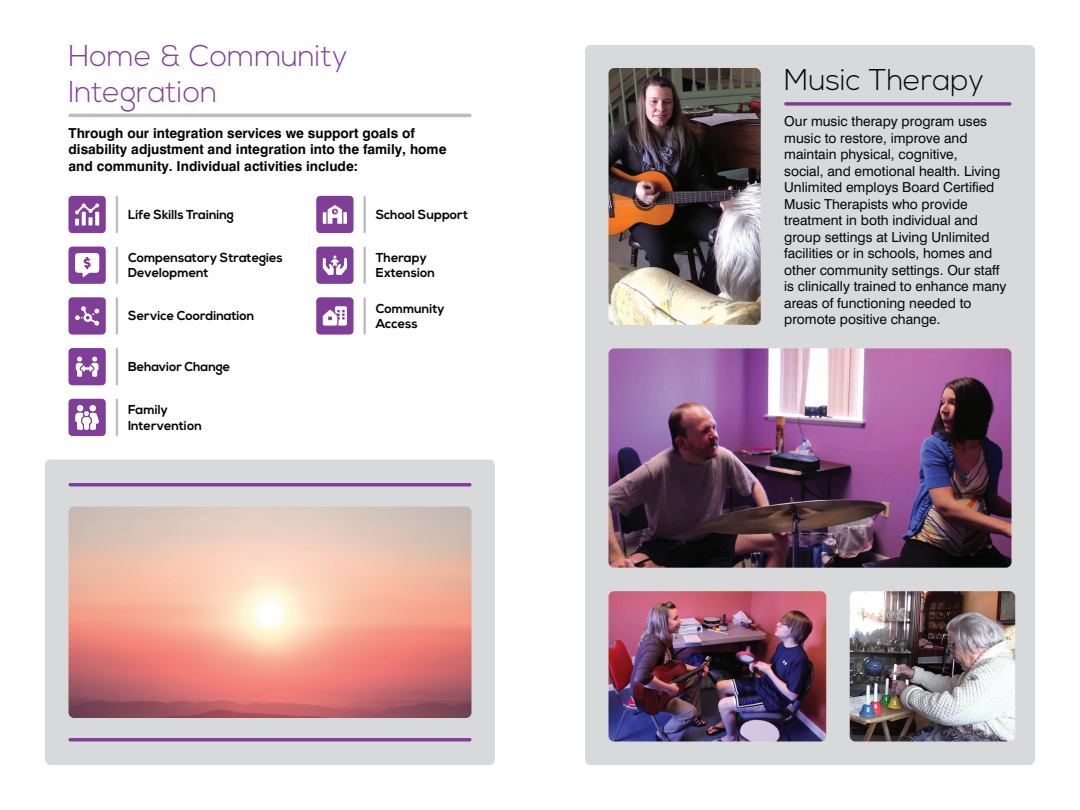
<style>
.page{position:relative;width:1080px;height:810px;background:#fff}
.page>*{position:absolute;margin:0;border:0;box-sizing:border-box;transform-origin:0 0}
.t1{font:300 30px/36px "Nexa";color:#803e98}
.t2{font:300 30px "Nexa";color:#040503}
.t3{font:13.75px/16.5px "Swiss 721 BT";color:#040503}
.t4{font:700 13.75px/16.5px "Swiss 721 BT";color:#040503}
.t5{font:700 13px/15.5px "Nexa";color:#040503}
</style>
<div class="page">
<div style="left:45px;top:460px;width:450px;height:305px;background:#d8d9db;border-radius:6px"></div>
<div style="left:68px;top:196px;width:38px;height:37px;background:#803e98;border-radius:4px"></div>
<div style="left:68px;top:399px;width:38px;height:37px;background:#803e98;border-radius:4px"></div>
<div style="left:68px;top:247px;width:38px;height:37px;background:#803e98;border-radius:4px"></div>
<div style="left:68px;top:297px;width:38px;height:38px;background:#803e98;border-radius:4px"></div>
<div style="left:68px;top:348px;width:38px;height:37px;background:#803e98;border-radius:4px"></div>
<div style="left:316px;top:247px;width:38px;height:37px;background:#803e98;border-radius:4px"></div>
<div style="left:316px;top:297px;width:38px;height:38px;background:#803e98;border-radius:4px"></div>
<div style="left:316px;top:196px;width:38px;height:37px;background:#803e98;border-radius:4px"></div>
<hr style="left:68px;top:114px;width:404px;height:3px;background:#bcbdc0;border-radius:2px">
<div style="left:585px;top:45px;width:450px;height:720px;background:#d8d9db;border-radius:6px"></div>
<hr style="left:116px;top:196px;width:2px;height:37px;background:#bcbdc0">
<hr style="left:116px;top:399px;width:2px;height:37px;background:#bcbdc0">
<hr style="left:116px;top:247px;width:2px;height:37px;background:#bcbdc0">
<hr style="left:116px;top:297px;width:2px;height:38px;background:#bcbdc0">
<hr style="left:116px;top:348px;width:2px;height:37px;background:#bcbdc0">
<hr style="left:363px;top:247px;width:3px;height:37px;background:#bcbdc0">
<hr style="left:363px;top:297px;width:3px;height:38px;background:#bcbdc0">
<hr style="left:363px;top:196px;width:3px;height:37px;background:#bcbdc0">
<svg style="left:784px;top:102px;width:228px;height:4px"></svg>
<svg style="left:75px;top:203px;width:24px;height:23px"></svg>
<svg style="left:75px;top:253px;width:24px;height:24px"></svg>
<svg style="left:75px;top:306px;width:24px;height:20px"></svg>
<svg style="left:76px;top:357px;width:22px;height:20px"></svg>
<svg style="left:75px;top:405px;width:24px;height:25px"></svg>
<svg style="left:323px;top:205px;width:24px;height:19px"></svg>
<svg style="left:323px;top:256px;width:24px;height:19px"></svg>
<svg style="left:323px;top:306px;width:24px;height:20px"></svg>
<img style="left:608px;top:68px;width:153px;height:257px">
<img style="left:608px;top:348px;width:404px;height:220px">
<img style="left:850px;top:591px;width:165px;height:151px">
<img style="left:608px;top:591px;width:218px;height:151px">
<img style="left:68px;top:507px;width:404px;height:211px">
<hr style="left:68px;top:738px;width:404px;height:3px;background:#803e98;border-radius:2px">
<hr style="left:68px;top:483px;width:404px;height:3px;background:#803e98;border-radius:2px">
<p class="t1" style="left:68px;top:39px;width:281px">Home &amp; Community<br>Integration</p>
<p class="t4" style="left:68px;top:125px;width:380px">Through our integration services we support goals of disability adjustment and integration into the family, home and community. Individual activities include:</p>
<p class="t5" style="left:128px;top:207px;width:107px">Life Skills Training</p>
<p class="t5" style="left:376px;top:207px;width:94px">School Support</p>
<p class="t5" style="left:128px;top:250px;width:156px">Compensatory Strategies</p>
<p class="t5" style="left:128px;top:265px;width:82px">Development</p>
<p class="t5" style="left:128px;top:309px;width:128px">Service Coordination</p>
<p class="t5" style="left:128px;top:359px;width:104px">Behavior Change</p>
<p class="t5" style="left:128px;top:402px;width:75px">Family<br>Intervention</p>
<p class="t5" style="left:376px;top:250px;width:61px">Therapy<br>Extension</p>
<p class="t5" style="left:376px;top:301px;width:70px">Community<br>Access</p>
<p class="t2" style="left:784px;top:63px;width:201px">Music Therapy</p>
<p class="t3" style="left:784px;top:113px;width:224px">Our music therapy program uses music to restore, improve and maintain physical, cognitive,<br>social, and emotional health. Living Unlimited employs Board Certified Music Therapists who provide treatment in both individual and group settings at Living Unlimited facilities or in schools, homes and other community settings. Our staff is clinically trained to enhance many areas of functioning needed to promote positive change.</p>
</div>
